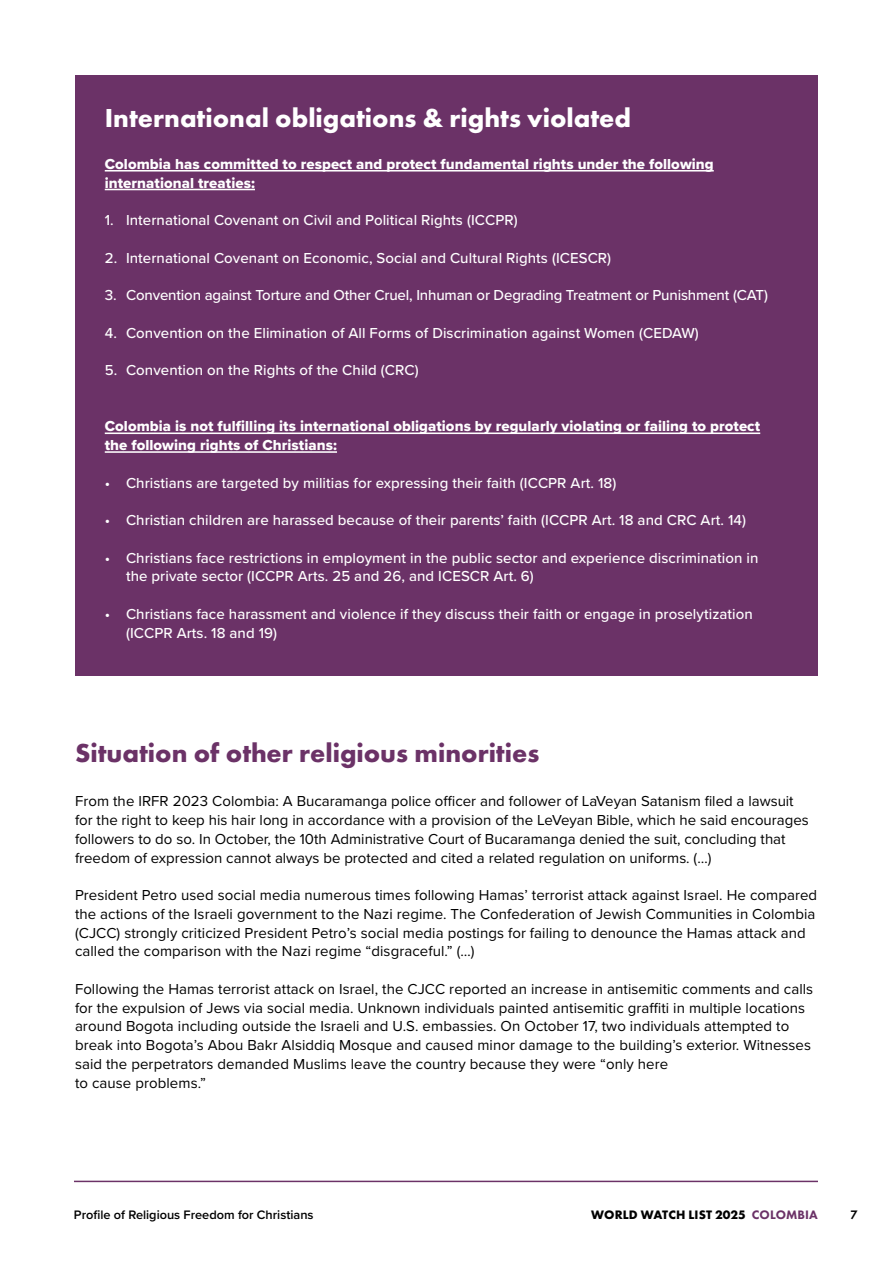
<style>
.page{position:relative;width:893px;height:1263px;background:#fff}
.page>*{position:absolute;margin:0;border:0;box-sizing:border-box;transform-origin:0 0}
.t1{font:700 27px "Futura PT";color:#fff}
.t2{font:700 27px "Futura PT";color:#6b3267}
.t3{font:15px/18.8px "Proxima Nova";letter-spacing:.005em;color:#000}
.t4{font:500 15px/18.8px "Proxima Nova";letter-spacing:.005em;color:#fff}
.t5{font:15px/18.8px "Proxima Nova Extrabld";letter-spacing:.005em;color:#fff}
.t6{font:600 12.75px "Proxima Nova";color:#000}
.t7{font:700 12.75px "Futura PT";letter-spacing:.01em;color:#000}
.t8{font:600 12.75px "Futura PT";color:#000}
.s1{font-weight:800;color:#6b3267}
</style>
<div class="page">
<hr style="left:74px;top:1181px;width:744px;height:1px;background:#6b3267">
<div style="left:75px;top:75px;width:743px;height:600px;background:#6b3267"></div>
<hr style="left:105px;top:170px;width:609px;height:2px;background:#fff">
<hr style="left:105px;top:189px;width:150px;height:1px;background:#fff">
<hr style="left:105px;top:432px;width:655px;height:2px;background:#fff">
<hr style="left:105px;top:451px;width:232px;height:2px;background:#fff">
<h1 class="t1" style="left:105px;top:101px;width:528px">International obligations &amp; rights violated</h1>
<p class="t5" style="left:105px;top:154px;width:610px">Colombia has committed to respect and protect fundamental rights under the following international treaties:</p>
<p class="t4" style="left:105px;top:210px;width:414px">1. International Covenant on Civil and Political Rights (ICCPR)</p>
<p class="t4" style="left:105px;top:248px;width:508px">2. International Covenant on Economic, Social and Cultural Rights (ICESCR)</p>
<p class="t4" style="left:105px;top:285px;width:665px">3. Convention against Torture and Other Cruel, Inhuman or Degrading Treatment or Punishment (CAT)</p>
<p class="t4" style="left:105px;top:323px;width:596px">4. Convention on the Elimination of All Forms of Discrimination against Women (CEDAW)</p>
<p class="t4" style="left:105px;top:360px;width:315px">5. Convention on the Rights of the Child (CRC)</p>
<p class="t5" style="left:105px;top:417px;width:657px">Colombia is not fulfilling its international obligations by regularly violating or failing to protect the following rights of Christians:</p>
<p class="t4" style="left:105px;top:473px;width:513px">• Christians are targeted by militias for expressing their faith (ICCPR Art. 18)</p>
<p class="t4" style="left:105px;top:510px;width:643px">• Christian children are harassed because of their parents’ faith (ICCPR Art. 18 and CRC Art. 14)</p>
<p class="t4" style="left:126px;top:548px;width:634px;text-indent:-21px">• Christians face restrictions in employment in the public sector and experience discrimination in the private sector (ICCPR Arts. 25 and 26, and ICESCR Art. 6)</p>
<p class="t4" style="left:126px;top:604px;width:628px;text-indent:-21px">• Christians face harassment and violence if they discuss their faith or engage in proselytization (ICCPR Arts. 18 and 19)</p>
<h1 class="t2" style="left:75px;top:735px;width:466px">Situation of other religious minorities</h1>
<p class="t3" style="left:75px;top:791px;width:735px">From the IRFR 2023 Colombia: A Bucaramanga police officer and follower of LaVeyan Satanism filed a lawsuit for the right to keep his hair long in accordance with a provision of the LeVeyan Bible, which he said encourages followers to do so. In October, the 10th Administrative Court of Bucaramanga denied the suit, concluding that freedom of expression cannot always be protected and cited a related regulation on uniforms. (…)</p>
<p class="t3" style="left:75px;top:885px;width:744px">President Petro used social media numerous times following Hamas’ terrorist attack against Israel. He compared the actions of the Israeli government to the Nazi regime. The Confederation of Jewish Communities in Colombia (CJCC) strongly criticized President Petro’s social media postings for failing to denounce the Hamas attack and called the comparison with the Nazi regime “disgraceful.” (…)</p>
<p class="t3" style="left:75px;top:979px;width:740px">Following the Hamas terrorist attack on Israel, the CJCC reported an increase in antisemitic comments and calls for the expulsion of Jews via social media. Unknown individuals painted antisemitic graffiti in multiple locations around Bogota including outside the Israeli and U.S. embassies. On October 17, two individuals attempted to break into Bogota’s Abou Bakr Alsiddiq Mosque and caused minor damage to the building’s exterior. Witnesses said the perpetrators demanded Muslims leave the country because they were “only here<br>to cause problems.”</p>
<p class="t6" style="left:74px;top:1205px;width:241px">Profile of Religious Freedom for Christians</p>
<p class="t7" style="left:591px;top:1206px;width:228px">WORLD WATCH LIST 2025 <span class="s1">COLOMBIA</span></p>
<p class="t8" style="left:850px;top:1207px;width:9px">7</p>
</div>
